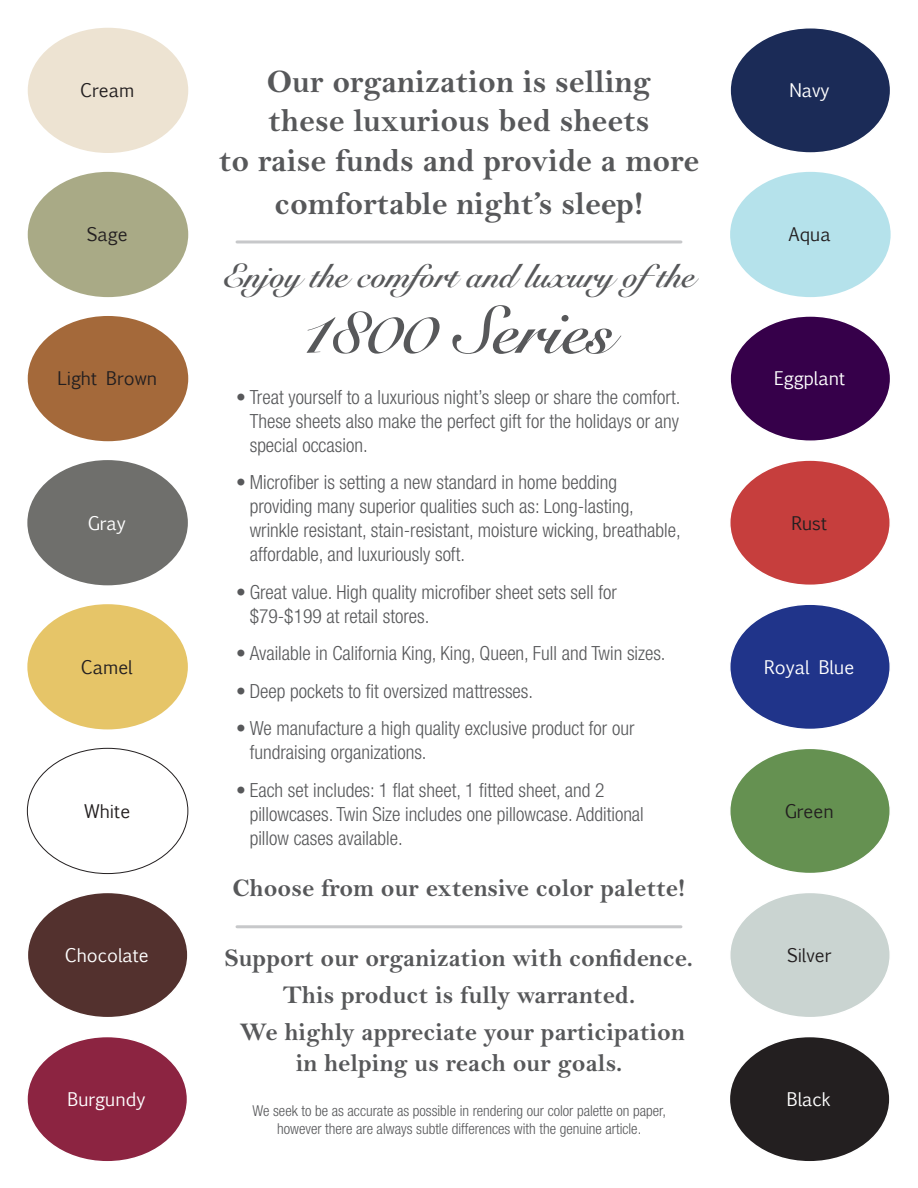
<style>
.page{position:relative;width:918px;height:1188px;background:#fff}
.page>*{position:absolute;margin:0;border:0;box-sizing:border-box;transform-origin:0 0}
.t1{font:700 66px "Snell Roundhand";color:#57585a}
.t2{font:700 33px/39.6px "Bell";color:#57585a;text-align:center}
.t3{font:700 33px "Snell Roundhand";color:#57585a}
.t4{font:700 25.5px "Bell";color:#57585a}
.t5{font:300 condensed 19.5px/24px "Helvetica Neue";color:#57585a}
.t6{font:18px "Euphemia UCAS";color:#231f20}
.t7{font:18px "Euphemia UCAS";color:#fff}
.t8{font:300 condensed 15px/18px "Helvetica Neue";color:#57585a;text-align:center}
</style>
<div class="page">
<hr style="left:237px;top:925px;width:444px;height:3px;background:#c7c8ca">
<hr style="left:237px;top:240px;width:444px;height:3px;background:#c7c8ca">
<div style="left:28px;top:316px;width:160px;height:125px;background:#a4693a;border-radius:50%"></div>
<div style="left:28px;top:28px;width:160px;height:125px;background:#ede3d2;border-radius:50%"></div>
<div style="left:28px;top:172px;width:160px;height:125px;background:#a9aa86;border-radius:50%"></div>
<div style="left:27px;top:460px;width:161px;height:125px;background:#6f6f6c;border-radius:50%"></div>
<div style="left:27px;top:892px;width:161px;height:126px;background:#53312e;border-radius:50%"></div>
<div style="left:27px;top:604px;width:161px;height:125px;background:#e6c568;border-radius:50%"></div>
<div style="left:27px;top:1037px;width:161px;height:125px;background:#8c2441;border-radius:50%"></div>
<div style="left:730px;top:316px;width:161px;height:125px;background:#36004a;border-radius:50%"></div>
<div style="left:730px;top:28px;width:161px;height:125px;background:#1b2b57;border-radius:50%"></div>
<div style="left:730px;top:172px;width:161px;height:125px;background:#b5e2eb;border-radius:50%"></div>
<div style="left:730px;top:460px;width:160px;height:125px;background:#c63e3d;border-radius:50%"></div>
<div style="left:730px;top:892px;width:160px;height:126px;background:#cad4d1;border-radius:50%"></div>
<div style="left:730px;top:604px;width:160px;height:125px;background:#20348a;border-radius:50%"></div>
<div style="left:730px;top:748px;width:160px;height:126px;background:#659151;border-radius:50%"></div>
<div style="left:729px;top:1037px;width:161px;height:125px;background:#231f20;border-radius:50%"></div>
<p class="t6" style="left:80px;top:78px;width:55px">Cream</p>
<p class="t2" style="left:219px;top:62px;width:482px">Our organization is selling<br>these luxurious bed sheets<br>to raise funds and provide a more</p>
<p class="t2" style="left:275px;top:184px;width:370px">comfortable night’s sleep!</p>
<p class="t7" style="left:789px;top:78px;width:42px">Navy</p>
<p class="t6" style="left:87px;top:222px;width:42px">Sage</p>
<p class="t6" style="left:789px;top:222px;width:44px">Aqua</p>
<p class="t6" style="left:57px;top:366px;width:101px">Light Brown</p>
<p class="t7" style="left:88px;top:510px;width:39px">Gray</p>
<p class="t6" style="left:81px;top:654px;width:53px">Camel</p>
<p class="t6" style="left:84px;top:798px;width:48px">White</p>
<p class="t3" style="left:223px;top:247px;width:474px">Enjoy the comfort and luxury ofthe</p>
<p class="t1" style="left:304px;top:274px;width:311px">1800 Series</p>
<p class="t5" style="left:250px;top:385px;width:432px;text-align:justify;text-indent:-14px">• Treat yourself to a luxurious night’s sleep or share the comfort.<br>These sheets also make the perfect gift for the holidays or any special occasion.</p>
<p class="t5" style="left:250px;top:470px;width:432px;text-indent:-14px">• Microfiber is setting a new standard in home bedding providing many superior qualities such as: Long-lasting, wrinkle resistant, stain-resistant, moisture wicking, breathable, affordable, and luxuriously soft.</p>
<p class="t5" style="left:250px;top:580px;width:369px;text-indent:-14px">• Great value. High quality microfiber sheet sets sell for $79-$199 at retail stores.</p>
<p class="t5" style="left:236px;top:641px;width:431px">• Available in California King, King, Queen, Full and Twin sizes.</p>
<p class="t5" style="left:236px;top:679px;width:298px">• Deep pockets to fit oversized mattresses.</p>
<p class="t5" style="left:250px;top:716px;width:386px;text-indent:-14px">• We manufacture a high quality exclusive product for our fundraising organizations.</p>
<p class="t5" style="left:250px;top:778px;width:396px;text-indent:-14px">• Each set includes: 1 flat sheet, 1 fitted sheet, and 2 pillowcases. Twin Size includes one pillowcase. Additional pillow cases available.</p>
<p class="t4" style="left:233px;top:873px;width:454px">Choose from our extensive color palette!</p>
<p class="t7" style="left:774px;top:366px;width:72px">Eggplant</p>
<p class="t6" style="left:791px;top:510px;width:37px">Rust</p>
<p class="t7" style="left:764px;top:654px;width:92px">Royal Blue</p>
<p class="t6" style="left:785px;top:798px;width:50px">Green</p>
<p class="t7" style="left:65px;top:942px;width:86px">Chocolate</p>
<p class="t7" style="left:67px;top:1086px;width:80px">Burgundy</p>
<p class="t4" style="left:225px;top:943px;width:470px">Support our organization with confidence.</p>
<p class="t4" style="left:283px;top:981px;width:354px">This product is fully warranted.</p>
<p class="t4" style="left:240px;top:1018px;width:447px">We highly appreciate your participation</p>
<p class="t4" style="left:296px;top:1049px;width:328px">in helping us reach our goals.</p>
<p class="t8" style="left:253px;top:1102px;width:415px">We seek to be as accurate as possible in rendering our color palette on paper, however there are always subtle differences with the genuine article.</p>
<p class="t6" style="left:787px;top:942px;width:46px">Silver</p>
<p class="t7" style="left:787px;top:1086px;width:46px">Black</p>
</div>
